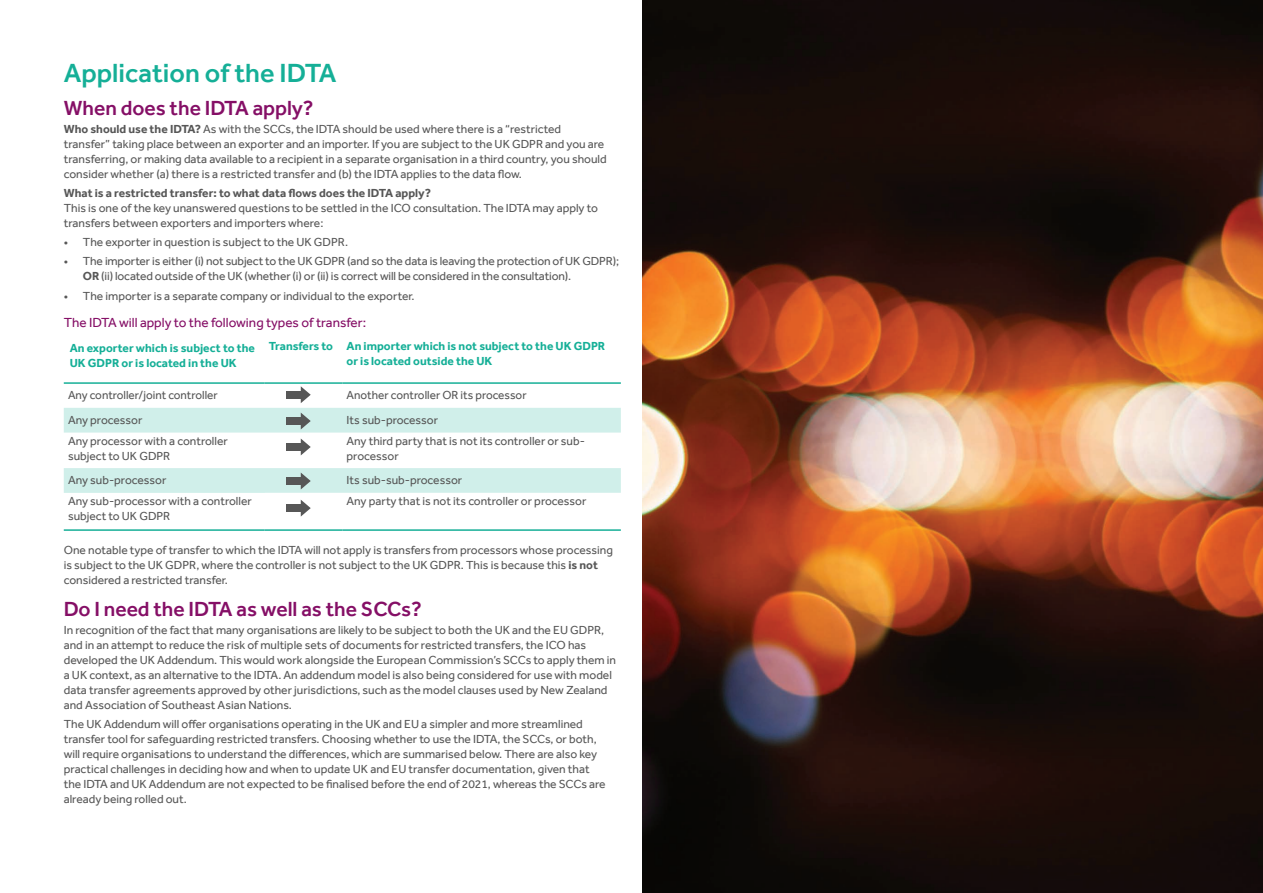
<style>
.page{position:relative;width:1263px;height:893px;background:#fff}
.page>*{position:absolute;margin:0;border:0;box-sizing:border-box;transform-origin:0 0}
.t1{font:500 27px "Effra";color:#15af97}
.t2{font:500 21px "Effra";color:#850f66}
.Body{font:13.5px "Effra";color:#850f66}
.Body-2{font:12px/15px "Effra";color:#575757}
._7_on_8_left{font:12px/15px "Effra";color:#575757}
.table_head{font:700 12px/15px "Effra";color:#15af97}
.table_text{font:12px "Effra";color:#575757}
.Body-3{font:700 12px "Effra";color:#575757}
.s1{font-weight:700}
</style>
<div class="page">
<hr style="left:64px;top:529px;width:201px;height:2px;background:#15af97">
<hr style="left:265px;top:529px;width:77px;height:2px;background:#15af97">
<hr style="left:342px;top:529px;width:279px;height:2px;background:#15af97">
<svg style="left:64px;top:382px;width:557px;height:148px"></svg>
<img style="left:642px;top:0;width:621px;height:893px">
<p class="t1" style="left:64px;top:57px;width:274px">Application of the IDTA</p>
<h5 class="t2" style="left:64px;top:95px;width:251px">When does the IDTA apply?</h5>
<p class="Body-2" style="left:64px;top:121px;width:544px"><span class="s1">Who should use the IDTA?</span> As with the SCCs, the IDTA should be used where there is a “restricted transfer” taking place between an exporter and an importer. If you are subject to the UK GDPR and you are transferring, or making data available to a recipient in a separate organisation in a third country, you should consider whether (a) there is a restricted transfer and (b) the IDTA applies to the data flow.</p>
<p class="Body-3" style="left:64px;top:186px;width:369px">What is a restricted transfer: to what data flows does the IDTA apply?</p>
<p class="Body-2" style="left:64px;top:200px;width:536px">This is one of the key unanswered questions to be settled in the ICO consultation. The IDTA may apply to transfers between exporters and importers where:</p>
<p class="Body-2" style="left:64px;top:235px;width:286px">• The exporter in question is subject to the UK GDPR.</p>
<p class="Body-2" style="left:83px;top:254px;width:538px;text-indent:-19px">• The importer is either (i) not subject to the UK GDPR (and so the data is leaving the protection of UK GDPR);<br><span class="s1">OR</span> (ii) located outside of the UK (whether (i) or (ii) is correct will be considered in the consultation).</p>
<p class="Body-2" style="left:64px;top:288px;width:352px">• The importer is a separate company or individual to the exporter.</p>
<p class="Body" style="left:64px;top:315px;width:304px">The IDTA will apply to the following types of transfer:</p>
<p class="table_head" style="left:70px;top:340px;width:187px">An exporter which is subject to the<br>UK GDPR or is located in the UK</p>
<p class="table_head" style="left:269px;top:339px;width:66px">Transfers to</p>
<p class="table_head" style="left:347px;top:339px;width:260px">An importer which is not subject to the UK GDPR or is located outside the UK</p>
<p class="table_text" style="left:68px;top:388px;width:151px">Any controller/joint controller</p>
<p class="table_text" style="left:347px;top:388px;width:182px">Another controller OR its processor</p>
<p class="_7_on_8_left" style="left:68px;top:413px;width:76px">Any processor</p>
<p class="_7_on_8_left" style="left:347px;top:413px;width:93px">Its sub-processor</p>
<p class="_7_on_8_left" style="left:68px;top:433px;width:161px">Any processor with a controller subject to UK GDPR</p>
<p class="_7_on_8_left" style="left:347px;top:433px;width:240px">Any third party that is not its controller or sub&shy;processor</p>
<p class="_7_on_8_left" style="left:68px;top:473px;width:100px">Any sub-processor</p>
<p class="_7_on_8_left" style="left:347px;top:473px;width:117px">Its sub-sub-processor</p>
<p class="_7_on_8_left" style="left:68px;top:493px;width:185px">Any sub-processor with a controller subject to UK GDPR</p>
<p class="_7_on_8_left" style="left:347px;top:493px;width:241px">Any party that is not its controller or processor</p>
<p class="Body-2" style="left:64px;top:543px;width:551px">One notable type of transfer to which the IDTA will not apply is transfers from processors whose processing is subject to the UK GDPR, where the controller is not subject to the UK GDPR. This is because this <span class="s1">is not </span>considered a restricted transfer.</p>
<h5 class="t2" style="left:64px;top:596px;width:359px">Do I need the IDTA as well as the SCCs?</h5>
<p class="Body-2" style="left:64px;top:622px;width:554px">In recognition of the fact that many organisations are likely to be subject to both the UK and the EU GDPR, and in an attempt to reduce the risk of multiple sets of documents for restricted transfers, the ICO has developed the UK Addendum. This would work alongside the European Commission’s SCCs to apply them in a UK context, as an alternative to the IDTA. An addendum model is also being considered for use with model data transfer agreements approved by other jurisdictions, such as the model clauses used by New Zealand and Association of Southeast Asian Nations.</p>
<p class="Body-2" style="left:64px;top:717px;width:543px">The UK Addendum will offer organisations operating in the UK and EU a simpler and more streamlined transfer tool for safeguarding restricted transfers. Choosing whether to use the IDTA, the SCCs, or both, will require organisations to understand the differences, which are summarised below. There are also key practical challenges in deciding how and when to update UK and EU transfer documentation, given that the IDTA and UK Addendum are not expected to be finalised before the end of 2021, whereas the SCCs are already being rolled out.</p>
</div>
